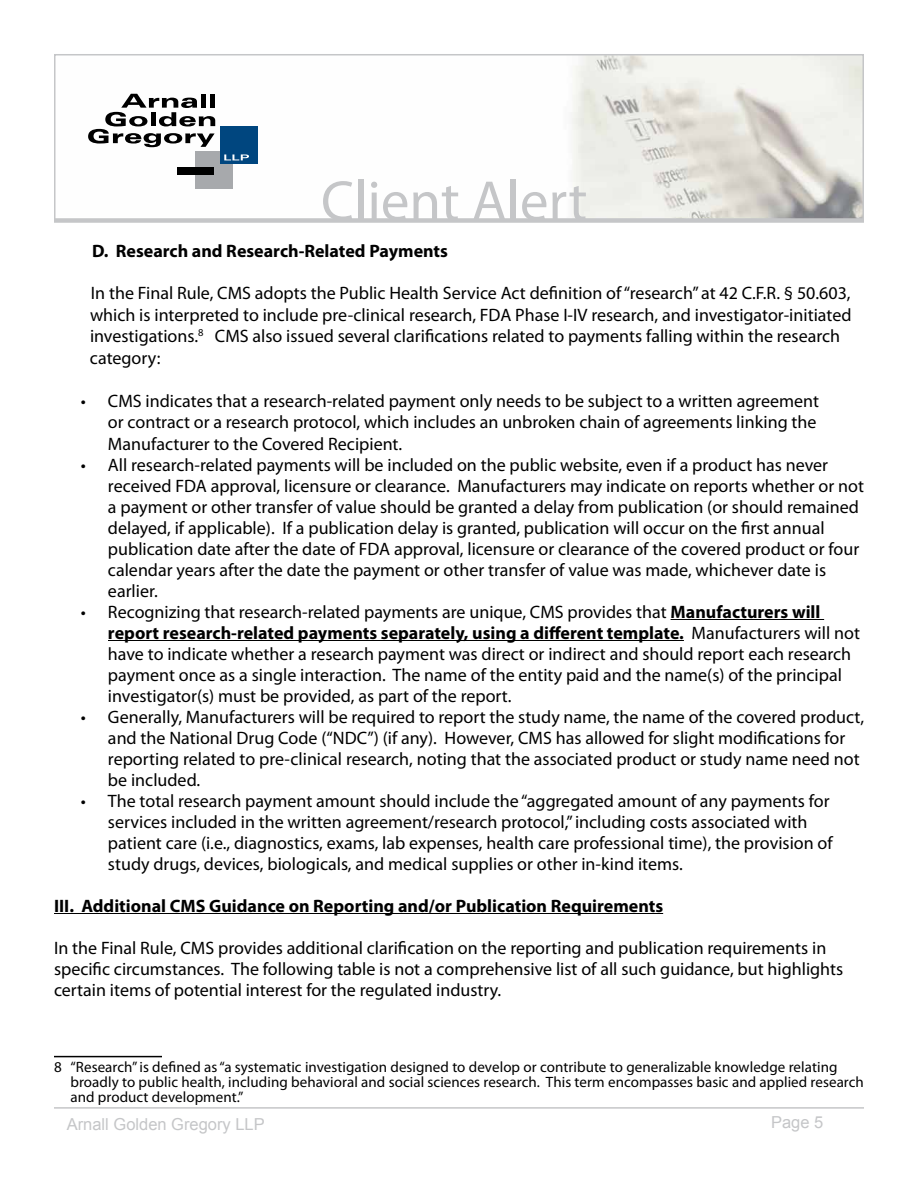
<style>
.page{position:relative;width:918px;height:1188px;background:#fff}
.page>*{position:absolute;margin:0;border:0;box-sizing:border-box;transform-origin:0 0}
.t1{font:57px "Myriad Pro";color:#c5c6c8}
.t2{font:18px/21px "Myriad Pro";color:#000}
.t3{font:700 18px "Myriad Pro";color:#000}
.t4{font:16.5px "Arial";color:#c5c6c8}
.t5{font:15px/15px "Myriad Pro";letter-spacing:.005em;color:#000}
.s1{font-weight:700}
</style>
<div class="page">
<hr style="left:54px;top:1107px;width:810px;height:2px;background:#c5c6c8">
<div style="left:54px;top:218px;width:810px;height:5px;background:#d3d4d5"></div>
<svg style="left:54px;top:54px;width:810px;height:168px"></svg>
<hr style="left:671px;top:619px;width:153px;height:1px;background:#000">
<hr style="left:108px;top:640px;width:576px;height:1px;background:#000">
<hr style="left:54px;top:913px;width:609px;height:1px;background:#000">
<hr style="left:54px;top:1056px;width:108px;height:1px;background:#000">
<h1 class="t1" style="left:321px;top:166px;width:268px">Client Alert</h1>
<p class="t3" style="left:92px;top:239px;width:357px">D. Research and Research-Related Payments</p>
<p class="t2" style="left:90px;top:282px;width:763px;line-height:21.6px">In the Final Rule, CMS adopts the Public Health Service Act definition of “research” at 42 C.F.R. § 50.603, which is interpreted to include pre-clinical research, FDA Phase I-IV research, and investigator-initiated investigations.<sup>8</sup> CMS also issued several clarifications related to payments falling within the research category:</p>
<p class="t2" style="left:108px;top:389px;width:712px;line-height:21.6px;text-indent:-27px">• CMS indicates that a research-related payment only needs to be subject to a written agreement or contract or a research protocol, which includes an unbroken chain of agreements linking the<br>Manufacturer to the Covered Recipient.</p>
<p class="t2" style="left:108px;top:454px;width:758px;text-indent:-27px">• All research-related payments will be included on the public website, even if a product has never received FDA approval, licensure or clearance. Manufacturers may indicate on reports whether or not a payment or other transfer of value should be granted a delay from publication (or should remained delayed, if applicable). If a publication delay is granted, publication will occur on the first annual publication date after the date of FDA approval, licensure or clearance of the covered product or four calendar years after the date the payment or other transfer of value was made, whichever date is earlier.</p>
<p class="t2" style="left:108px;top:601px;width:754px;text-indent:-27px">• Recognizing that research-related payments are unique, CMS provides that <span class="s1">Manufacturers will report research-related payments separately, using a different template.</span> Manufacturers will not have to indicate whether a research payment was direct or indirect and should report each research payment once as a single interaction. The name of the entity paid and the name(s) of the principal investigator(s) must be provided, as part of the report.</p>
<p class="t2" style="left:108px;top:706px;width:758px;text-indent:-27px">• Generally, Manufacturers will be required to report the study name, the name of the covered product, and the National Drug Code (“NDC”) (if any). However, CMS has allowed for slight modifications for reporting related to pre-clinical research, noting that the associated product or study name need not be included.</p>
<p class="t2" style="left:108px;top:790px;width:726px;text-indent:-27px">• The total research payment amount should include the “aggregated amount of any payments for services included in the written agreement/research protocol,” including costs associated with patient care (i.e., diagnostics, exams, lab expenses, health care professional time), the provision of study drugs, devices, biologicals, and medical supplies or other in-kind items.</p>
<p class="t3" style="left:54px;top:894px;width:611px">III. Additional CMS Guidance on Reporting and/or Publication Requirements</p>
<p class="t2" style="left:54px;top:937px;width:791px">In the Final Rule, CMS provides additional clarification on the reporting and publication requirements in specific circumstances. The following table is not a comprehensive list of all such guidance, but highlights certain items of potential interest for the regulated industry.</p>
<p class="t5" style="left:70px;top:1059px;width:795px;text-indent:-16px">8 “Research” is defined as “a systematic investigation designed to develop or contribute to generalizable knowledge relating broadly to public health, including behavioral and social sciences research. This term encompasses basic and applied research and product development.”</p>
<p class="t4" style="left:67px;top:1114px;width:200px">Arnall Golden Gregory LLP</p>
<p class="t4" style="left:771px;top:1111px;width:54px">Page 5</p>
</div>
